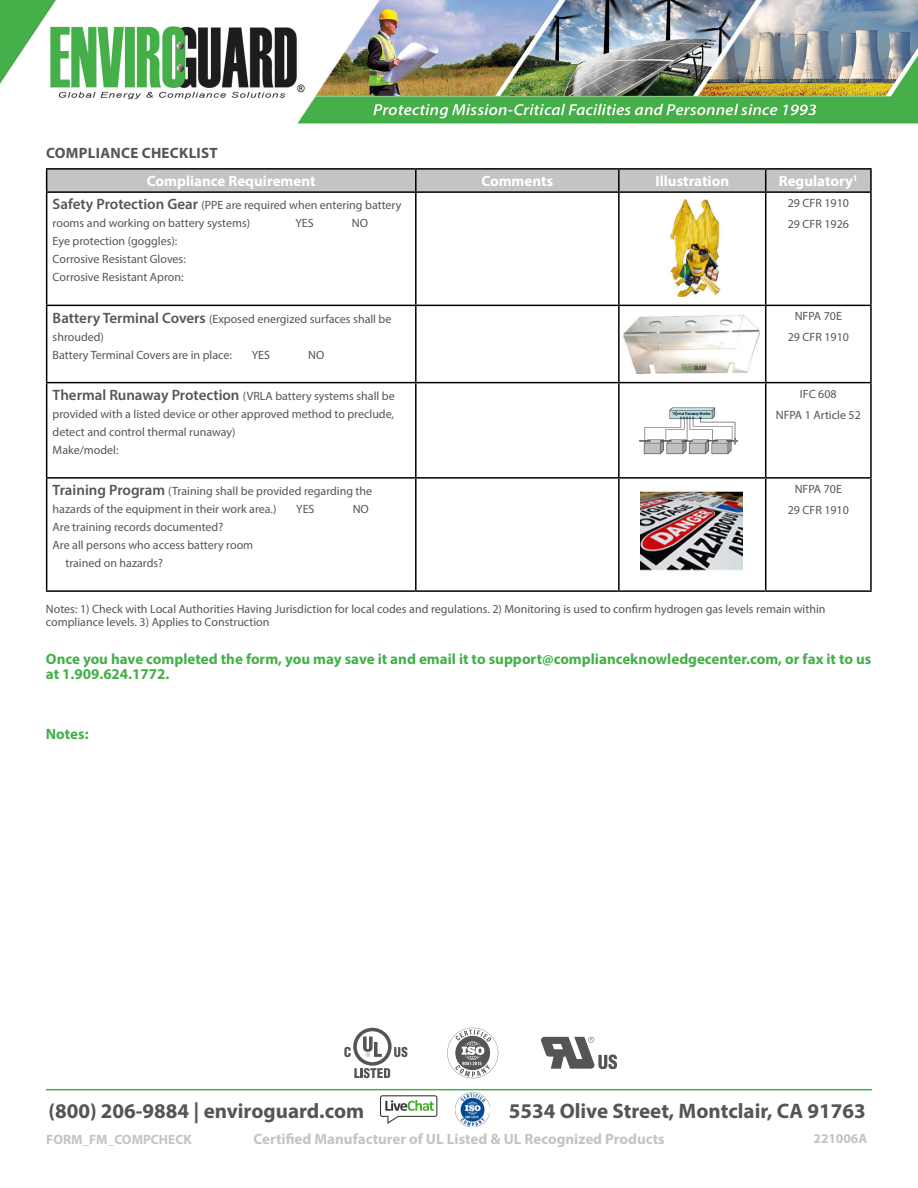
<style>
.page{position:relative;width:918px;height:1188px;background:#fff}
.page>*{position:absolute;margin:0;border:0;box-sizing:border-box;transform-origin:0 0}
.t1{font:700 21px "Myriad Pro";color:#555}
.t2{font:700 15px/15px "Myriad Pro";color:#43b049}
.t3{font:700 15px "Myriad Pro";color:#c4c4c3}
.t4{font:700 15px "Myriad Pro";color:#fff}
.t5{font:700 15px "Myriad Pro";letter-spacing:.02em;color:#555}
.t6{font:700 13.5px "Myriad Pro";color:#c4c4c3}
.t7{font:12px/18px "Myriad Pro";color:#555}
.s1{font-weight:600;font-size:15px}
</style>
<div class="page">
<img style="left:0;top:0;width:918px;height:124px">
<hr style="left:46px;top:1089px;width:826px;height:1px;background:#43b049">
<svg style="left:380px;top:1095px;width:58px;height:29px"></svg>
<img style="left:456px;top:1093px;width:34px;height:34px">
<svg style="left:541px;top:1037px;width:76px;height:32px"></svg>
<svg style="left:344px;top:1028px;width:64px;height:50px"></svg>
<svg style="left:447px;top:1028px;width:51px;height:50px"></svg>
<hr style="left:46px;top:168px;width:370px;height:2px;background:#000">
<hr style="left:416px;top:168px;width:203px;height:2px;background:#000">
<hr style="left:619px;top:168px;width:147px;height:2px;background:#000">
<hr style="left:766px;top:168px;width:106px;height:2px;background:#000">
<div style="left:46px;top:169px;width:825px;height:22px;background:#c4c4c3"></div>
<hr style="left:870px;top:170px;width:2px;height:21px;background:#000">
<hr style="left:46px;top:191px;width:370px;height:2px;background:#000">
<hr style="left:46px;top:193px;width:1px;height:112px;background:#000">
<hr style="left:416px;top:191px;width:203px;height:2px;background:#000">
<hr style="left:415px;top:193px;width:2px;height:112px;background:#000">
<hr style="left:619px;top:191px;width:147px;height:2px;background:#000">
<hr style="left:618px;top:193px;width:2px;height:112px;background:#000">
<hr style="left:766px;top:191px;width:106px;height:2px;background:#000">
<hr style="left:765px;top:193px;width:1px;height:112px;background:#000">
<hr style="left:870px;top:193px;width:2px;height:112px;background:#000">
<hr style="left:46px;top:305px;width:370px;height:1px;background:#000">
<hr style="left:46px;top:306px;width:1px;height:76px;background:#000">
<hr style="left:416px;top:305px;width:203px;height:1px;background:#000">
<hr style="left:415px;top:306px;width:2px;height:76px;background:#000">
<hr style="left:619px;top:305px;width:147px;height:1px;background:#000">
<hr style="left:618px;top:306px;width:2px;height:76px;background:#000">
<hr style="left:766px;top:305px;width:106px;height:1px;background:#000">
<hr style="left:765px;top:306px;width:1px;height:76px;background:#000">
<hr style="left:870px;top:306px;width:2px;height:76px;background:#000">
<hr style="left:46px;top:382px;width:370px;height:1px;background:#000">
<hr style="left:46px;top:383px;width:1px;height:94px;background:#000">
<hr style="left:416px;top:382px;width:203px;height:1px;background:#000">
<hr style="left:415px;top:383px;width:2px;height:94px;background:#000">
<hr style="left:619px;top:382px;width:147px;height:1px;background:#000">
<hr style="left:618px;top:383px;width:2px;height:94px;background:#000">
<hr style="left:766px;top:382px;width:106px;height:1px;background:#000">
<hr style="left:765px;top:383px;width:1px;height:94px;background:#000">
<hr style="left:870px;top:383px;width:2px;height:94px;background:#000">
<hr style="left:46px;top:477px;width:370px;height:2px;background:#000">
<hr style="left:46px;top:479px;width:1px;height:111px;background:#000">
<hr style="left:416px;top:477px;width:203px;height:2px;background:#000">
<hr style="left:415px;top:479px;width:2px;height:111px;background:#000">
<hr style="left:619px;top:477px;width:147px;height:2px;background:#000">
<hr style="left:618px;top:479px;width:2px;height:111px;background:#000">
<hr style="left:766px;top:477px;width:106px;height:2px;background:#000">
<hr style="left:765px;top:479px;width:1px;height:111px;background:#000">
<hr style="left:870px;top:479px;width:2px;height:111px;background:#000">
<hr style="left:46px;top:590px;width:370px;height:2px;background:#000">
<hr style="left:416px;top:590px;width:203px;height:2px;background:#000">
<hr style="left:619px;top:590px;width:147px;height:2px;background:#000">
<hr style="left:766px;top:590px;width:106px;height:2px;background:#000">
<img style="left:670px;top:200px;width:51px;height:97px">
<img style="left:623px;top:315px;width:137px;height:59px">
<img style="left:639px;top:407px;width:99px;height:48px">
<img style="left:640px;top:491px;width:103px;height:80px">
<p class="t5" style="left:46px;top:143px;width:173px">COMPLIANCE CHECKLIST</p>
<p class="t4" style="left:147px;top:171px;width:170px">Compliance Requirement</p>
<p class="t4" style="left:481px;top:171px;width:73px">Comments</p>
<p class="t4" style="left:655px;top:171px;width:75px">Illustration</p>
<p class="t4" style="left:779px;top:171px;width:81px">Regulatory<sup>1</sup></p>
<p class="t7" style="left:53px;top:196px;width:350px"><span class="s1">Safety Protection Gear</span> (PPE are required when entering battery rooms and working on battery systems)</p>
<p class="t7" style="left:788px;top:192px;width:63px;line-height:21.1px">29 CFR 1910<br>29 CFR 1926</p>
<p class="t7" style="left:296px;top:214px;width:20px">YES</p>
<p class="t7" style="left:352px;top:214px;width:18px">NO</p>
<p class="t7" style="left:53px;top:232px;width:135px">Eye protection (goggles):<br>Corrosive Resistant Gloves:<br>Corrosive Resistant Apron:</p>
<p class="t7" style="left:53px;top:309px;width:340px"><span class="s1">Battery Terminal Covers</span> (Exposed energized surfaces shall be shrouded)<br>Battery Terminal Covers are in place:</p>
<p class="t7" style="left:252px;top:345px;width:20px">YES</p>
<p class="t7" style="left:308px;top:345px;width:18px">NO</p>
<p class="t7" style="left:788px;top:306px;width:63px;line-height:21.1px;text-align:center">NFPA 70E<br>29 CFR 1910</p>
<p class="t7" style="left:53px;top:387px;width:344px"><span class="s1">Thermal Runaway Protection</span> (VRLA battery systems shall be provided with a listed device or other approved method to preclude, detect and control thermal runaway)<br>Make/model:</p>
<p class="t7" style="left:776px;top:383px;width:87px;line-height:21.1px;text-align:center">IFC 608<br>NFPA 1 Article 52</p>
<p class="t7" style="left:53px;top:482px;width:321px"><span class="s1">Training Program</span> (Training shall be provided regarding the hazards of the equipment in their work area.)</p>
<p class="t7" style="left:788px;top:478px;width:63px;line-height:21.1px;text-align:center">NFPA 70E<br>29 CFR 1910</p>
<p class="t7" style="left:296px;top:500px;width:20px">YES</p>
<p class="t7" style="left:353px;top:500px;width:18px">NO</p>
<p class="t7" style="left:53px;top:518px;width:172px">Are training records documented?</p>
<p class="t7" style="left:53px;top:536px;width:202px">Are all persons who access battery room</p>
<p class="t7" style="left:65px;top:554px;width:99px">trained on hazards?</p>
<p class="t7" style="left:46px;top:602px;width:781px;line-height:13.5px">Notes: 1) Check with Local Authorities Having Jurisdiction for local codes and regulations. 2) Monitoring is used to confirm hydrogen gas levels remain within compliance levels. 3) Applies to Construction</p>
<p class="t2" style="left:46px;top:651px;width:827px">Once you have completed the form, you may save it and email it to support@complianceknowledgecenter.com, or fax it to us at 1.909.624.1772.</p>
<p class="t2" style="left:46px;top:726px;width:44px">Notes:</p>
<h1 class="t1" style="left:49px;top:1097px;width:317px">(800) 206-9884 | enviroguard.com</h1>
<p class="t3" style="left:254px;top:1130px;width:413px">Certified Manufacturer of UL Listed &amp; UL Recognized Products</p>
<h1 class="t1" style="left:509px;top:1097px;width:358px">5534 Olive Street, Montclair, CA 91763</h1>
<p class="t6" style="left:46px;top:1130px;width:147px">FORM_FM_COMPCHECK</p>
<p class="t6" style="left:814px;top:1129px;width:55px">221006A</p>
</div>
